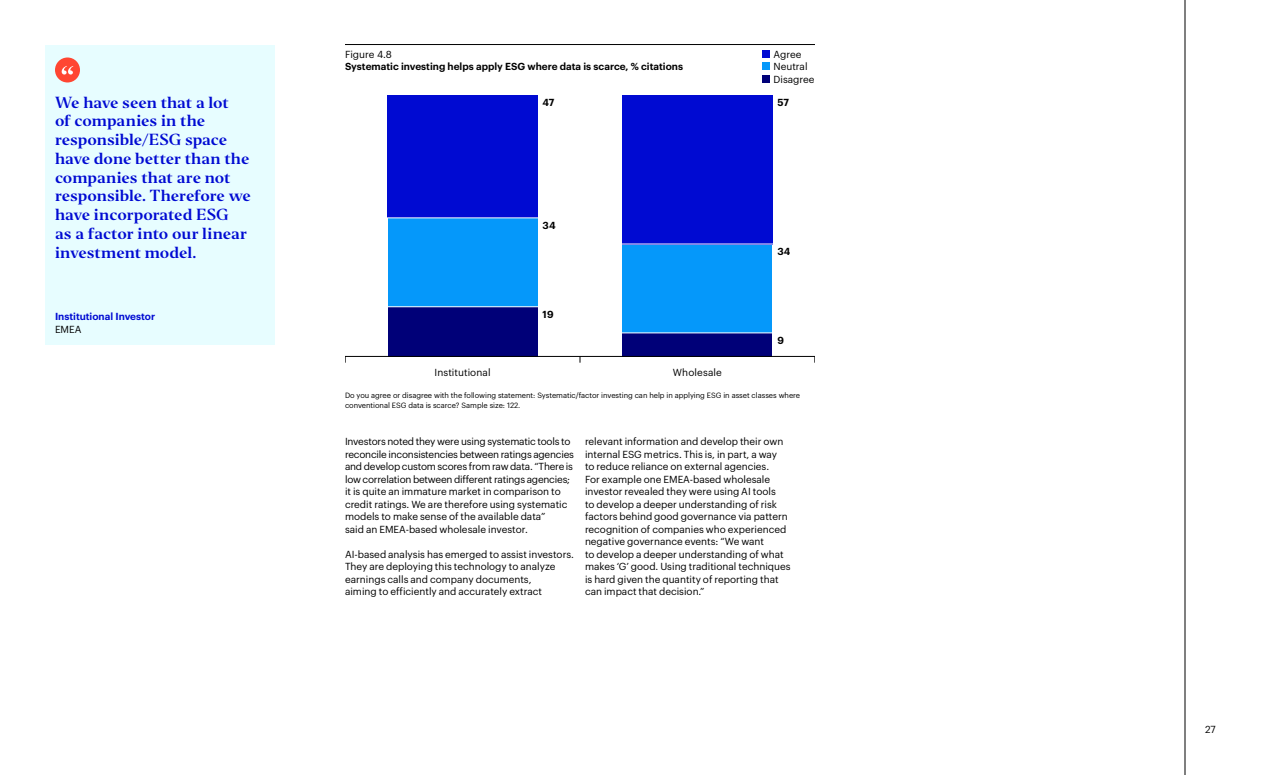
<style>
.page{position:relative;width:1280px;height:775px;background:#fff}
.page>*{position:absolute;margin:0;border:0;box-sizing:border-box;transform-origin:0 0}
.t1{font:15px/18.8px "Invesco Editor";letter-spacing:-.01em;color:#000ad2}
.t2{font:10px/12.5px "Graphik";color:#000}
.t3{font:10px/12.5px "Graphik";letter-spacing:-.02em;color:#000}
.t4{font:600 10px "Graphik";color:#000}
.t5{font:600 10px "Graphik";color:#000ad2}
.t6{font:7.5px/9.4px "Graphik";letter-spacing:-.005em;color:#000}
</style>
<div class="page">
<hr style="left:1185px;top:0;width:1px;height:775px;background:#000">
<div style="left:45px;top:45px;width:230px;height:300px;background:#e7fdff"></div>
<div style="left:55px;top:58px;width:25px;height:24px;background:#ff4632;border-radius:50%"></div>
<svg style="left:62px;top:66px;width:11px;height:9px"></svg>
<hr style="left:345px;top:44px;width:470px;height:1px;background:#000">
<div style="left:388px;top:307px;width:150px;height:49px;background:#000078"></div>
<div style="left:388px;top:218px;width:150px;height:89px;background:#0598fa"></div>
<div style="left:388px;top:95px;width:150px;height:123px;background:#000ad2"></div>
<div style="left:622px;top:333px;width:150px;height:23px;background:#000078"></div>
<div style="left:622px;top:244px;width:150px;height:89px;background:#0598fa"></div>
<div style="left:622px;top:95px;width:150px;height:149px;background:#000ad2"></div>
<hr style="left:345px;top:356px;width:470px;height:1px;background:#000">
<hr style="left:387px;top:218px;width:151px;height:1px;background:#fff">
<hr style="left:387px;top:306px;width:151px;height:1px;background:#fff">
<hr style="left:622px;top:244px;width:151px;height:1px;background:#fff">
<hr style="left:622px;top:333px;width:151px;height:1px;background:#fff">
<div style="left:763px;top:50px;width:7px;height:8px;background:#000ad2"></div>
<div style="left:763px;top:63px;width:7px;height:7px;background:#0598fa"></div>
<div style="left:763px;top:75px;width:7px;height:7px;background:#000078"></div>
<h1 class="t1" style="left:55px;top:93px;width:197px">We have seen that a lot<br>of companies in the responsible/ESG space have done better than the companies that are not responsible. Therefore we have incorporated ESG<br>as a factor into our linear investment model.</h1>
<p class="t5" style="left:55px;top:309px;width:102px">Institutional Investor</p>
<p class="t2" style="left:55px;top:322px;width:28px">EMEA</p>
<p class="t2" style="left:345px;top:47px;width:48px">Figure 4.8</p>
<p class="t4" style="left:345px;top:59px;width:340px">Systematic investing helps apply ESG where data is scarce, % citations</p>
<p class="t2" style="left:774px;top:47px;width:42px">Agree<br>Neutral<br>Disagree</p>
<p class="t4" style="left:543px;top:95px;width:13px">47</p>
<p class="t4" style="left:777px;top:95px;width:13px">57</p>
<p class="t4" style="left:543px;top:218px;width:15px">34</p>
<p class="t4" style="left:543px;top:307px;width:12px">19</p>
<p class="t2" style="left:435px;top:366px;width:58px">Institutional</p>
<p class="t2" style="left:673px;top:366px;width:50px">Wholesale</p>
<p class="t4" style="left:777px;top:244px;width:15px">34</p>
<p class="t4" style="left:777px;top:333px;width:8px">9</p>
<p class="t6" style="left:345px;top:390px;width:457px">Do you agree or disagree with the following statement: Systematic/factor investing can help in applying ESG in asset classes where conventional ESG data is scarce? Sample size: 122.</p>
<p class="t3" style="left:345px;top:434px;width:231px">Investors noted they were using systematic tools to reconcile inconsistencies between ratings agencies and develop custom scores from raw data. “There is low correlation between different ratings agencies; it is quite an immature market in comparison to credit ratings. We are therefore using systematic models to make sense of the available data”<br>said an EMEA-based wholesale investor.</p>
<p class="t2" style="left:345px;top:547px;width:231px">AI-based analysis has emerged to assist investors.<br>They are deploying this technology to analyze earnings calls and company documents,<br>aiming to efficiently and accurately extract</p>
<p class="t2" style="left:585px;top:434px;width:207px">relevant information and develop their own internal ESG metrics. This is, in part, a way<br>to reduce reliance on external agencies.<br>For example one EMEA-based wholesale investor revealed they were using AI tools<br>to develop a deeper understanding of risk factors behind good governance via pattern recognition of companies who experienced negative governance events: “We want<br>to develop a deeper understanding of what makes ‘G’ good. Using traditional techniques is hard given the quantity of reporting that can impact that decision.”</p>
<p class="t2" style="left:1205px;top:722px;width:12px">27</p>
</div>
